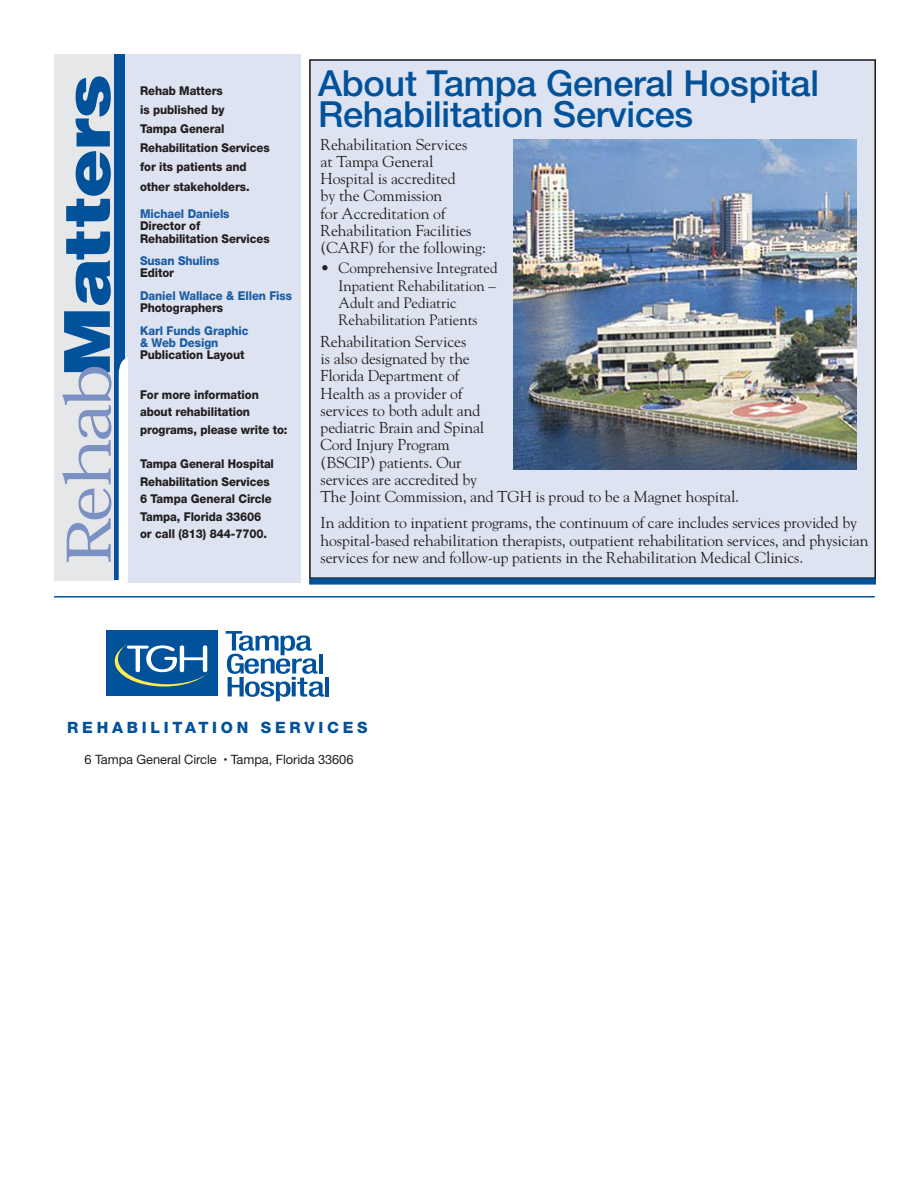
<style>
.page{position:relative;width:918px;height:1188px;background:#fff}
.page>*{position:absolute;margin:0;border:0;box-sizing:border-box;transform-origin:0 0}
.head_21-21_Stone_mas{font:500 36px/31.5px "Helvetica Neue";letter-spacing:-.005em;color:#01529b}
.txt_10_master{font:15.75px/17.2px "Goudy";letter-spacing:-.01em;color:#231f20}
.t1{font:800 15.6px "Helvetica Neue";letter-spacing:.24em;color:#01529b}
.t2{font:15px/17.2px "Goudy";letter-spacing:-.005em;color:#231f20}
.TEXT_GOUDY__09-11{font:12.9px "Helvetica Neue";letter-spacing:-.005em;color:#231f20}
.masthead_text{font:800 12.15px/17.4px "Helvetica Neue";letter-spacing:-.005em;color:#231f20;scale:.93 1}
.masthead_top{font:800 12.15px/19px "Helvetica Neue";letter-spacing:-.005em;color:#231f20;scale:.93 1}
.masthead_name{font:800 12.15px/12.1px "Helvetica Neue";letter-spacing:-.005em;color:#1c5da3;scale:.93 1}
.masthead_title{font:800 12.15px/12.1px "Helvetica Neue";letter-spacing:-.005em;color:#231f20;scale:.93 1}
.s1{font-size:7.2px}
</style>
<div class="page">
<svg style="left:226px;top:631px;width:98px;height:70px"></svg>
<hr style="left:326px;top:677px;width:3px;height:19px;background:#01529b">
<div style="left:106px;top:630px;width:112px;height:66px;background:#01529b"></div>
<svg style="left:115px;top:636px;width:99px;height:51px"></svg>
<div style="left:118px;top:634px;width:99px;height:50px;background:#01529b;border-radius:50%"></div>
<svg style="left:127px;top:645px;width:80px;height:27px"></svg>
<hr style="left:54px;top:596px;width:821px;height:2px;background:#01529b">
<div style="left:125px;top:54px;width:176px;height:528px;background:#dee3f1"></div>
<div style="left:54px;top:54px;width:61px;height:526px;background:#e6e7e9"></div>
<div style="left:114px;top:54px;width:11px;height:526px;background:#01529b"></div>
<svg style="left:66px;top:76px;width:45px;height:229px"></svg>
<svg style="left:62px;top:311px;width:49px;height:251px"></svg>
<div style="left:119px;top:358px;width:8px;height:224px;background:#fff"></div>
<div style="left:310px;top:60px;width:565px;height:518px;background:#dee3f1"></div>
<div style="left:309px;top:59px;width:567px;height:520px;border:2px solid #231f20"></div>
<div style="left:309px;top:578px;width:567px;height:7px;background:#01529b"></div>
<img style="left:513px;top:140px;width:343px;height:329px">
<p class="masthead_top" style="left:140px;top:81px;width:141px">Rehab Matters<br>is published by<br>Tampa General<br>Rehabilitation Services for its patients and other stakeholders.</p>
<p class="masthead_name" style="left:140px;top:208px;width:98px">Michael Daniels</p>
<p class="masthead_title" style="left:140px;top:220px;width:141px">Director of<br>Rehabilitation Services</p>
<p class="masthead_name" style="left:140px;top:255px;width:87px">Susan Shulins</p>
<p class="masthead_title" style="left:140px;top:267px;width:38px">Editor</p>
<p class="masthead_name" style="left:140px;top:290px;width:165px">Daniel Wallace &amp; Ellen Fiss</p>
<p class="masthead_title" style="left:140px;top:302px;width:91px">Photographers</p>
<p class="masthead_name" style="left:140px;top:324px;width:118px">Karl Funds Graphic &amp; Web Design</p>
<p class="masthead_title" style="left:140px;top:349px;width:114px">Publication Layout</p>
<p class="masthead_text" style="left:140px;top:386px;width:160px">For more information about rehabilitation programs, please write to:</p>
<p class="masthead_text" style="left:140px;top:455px;width:146px">Tampa General Hospital<br>Rehabilitation Services<br>6 Tampa General Circle<br>Tampa, Florida 33606 or call (813) 844-7700.</p>
<p class="head_21-21_Stone_mas" style="left:318px;top:67px;width:503px">About Tampa General Hospital<br>Rehabilitation Services</p>
<p class="txt_10_master" style="left:321px;top:135px;width:167px">Rehabilitation Services<br>at Tampa General<br>Hospital is accredited<br>by the Commission<br>for Accreditation of<br>Rehabilitation Facilities (CARF) for the following:</p>
<p class="t2" style="left:339px;top:259px;width:160px;text-indent:-18px">• Comprehensive Integrated<br>Inpatient Rehabilitation –<br>Adult and Pediatric<br>Rehabilitation Patients</p>
<p class="txt_10_master" style="left:321px;top:333px;width:420px">Rehabilitation Services<br>is also designated by the<br>Florida Department of<br>Health as a provider of<br>services to both adult and<br>pediatric Brain and Spinal<br>Cord Injury Program<br>(BSCIP) patients. Our<br>services are accredited by<br>The Joint Commission, and TGH is proud to be a Magnet hospital.</p>
<p class="txt_10_master" style="left:321px;top:514px;width:549px">In addition to inpatient programs, the continuum of care includes services provided by hospital-based rehabilitation therapists, outpatient rehabilitation services, and physician services for new and follow-up patients in the Rehabilitation Medical Clinics.</p>
<p class="t1" style="left:67px;top:718px;width:302px">REHABILITATION SERVICES</p>
<p class="TEXT_GOUDY__09-11" style="left:84px;top:751px;width:271px">6 Tampa General Circle <span class="s1">•</span> Tampa, Florida 33606</p>
</div>
